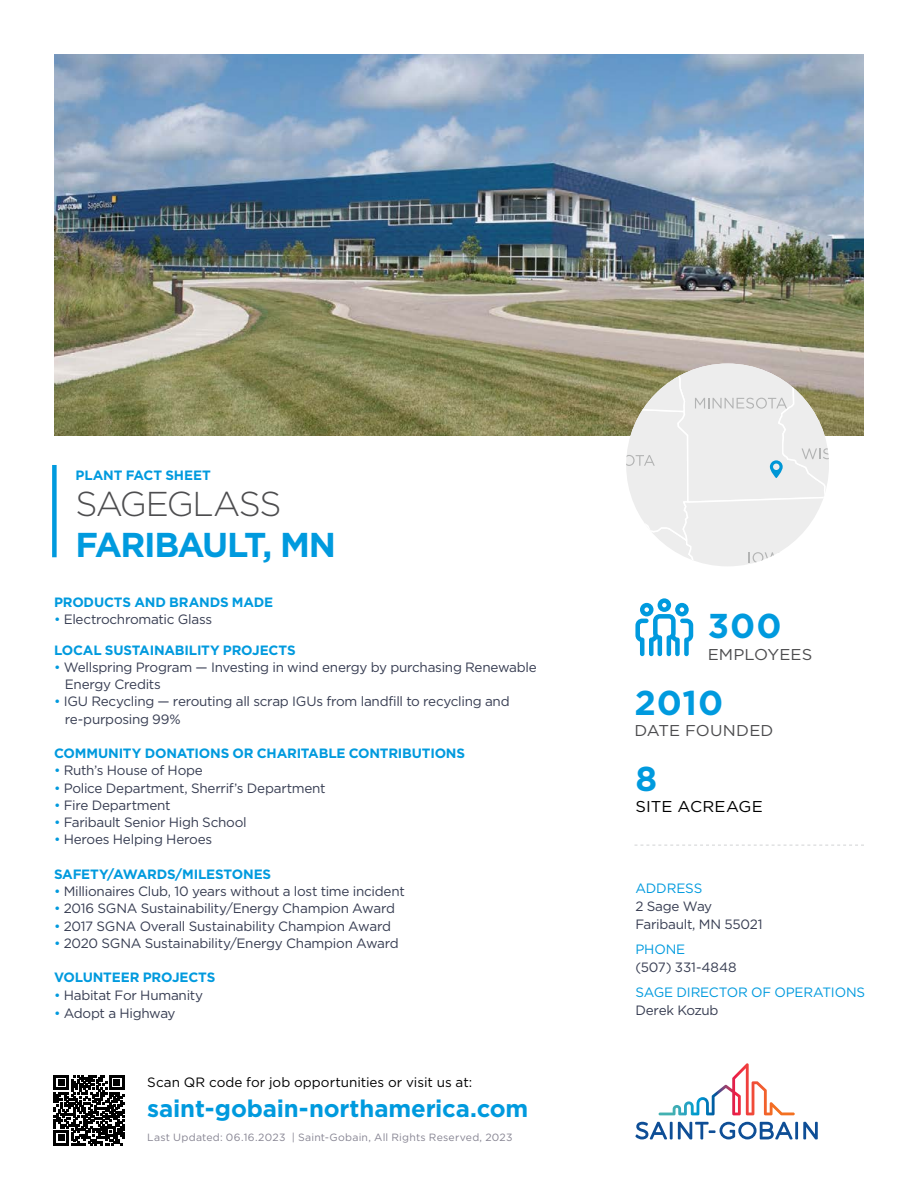
<style>
.page{position:relative;width:918px;height:1188px;background:#fff}
.page>*{position:absolute;margin:0;border:0;box-sizing:border-box;transform-origin:0 0}
.body{font:700 34.5px "Gotham";letter-spacing:-.035em;color:#009ade}
.body-2{font:300 34.5px "Gotham";letter-spacing:-.04em;color:#4d4d4f}
.body-3{font:700 24px "Gotham";letter-spacing:-.005em;color:#009ade}
.body-4{font:15.6px "Gotham";color:#4d4d4f;scale:1.05 1}
.body-5{font:15.6px "Gotham";letter-spacing:.01em;color:#000;scale:1.05 1}
.body-6{font:13.5px/17.2px "Gotham";letter-spacing:-.02em;color:#373d52}
.body-7{font:700 13.5px "Gotham";letter-spacing:-.015em;color:#009ade}
.body-8{font:13.5px "Gotham";color:#000}
.body-9{font:13.5px "Gotham";letter-spacing:-.01em;color:#009ade}
.body-10{font:13.5px "Gotham";color:#373d52}
.body-11{font:10.5px "Gotham";letter-spacing:.02em;color:#868492}
.s1{color:#009ade}
</style>
<div class="page">
<img style="left:54px;top:54px;width:810px;height:381px">
<svg style="left:626px;top:364px;width:203px;height:202px;background:#e5e5e2"></svg>
<svg style="left:635px;top:598px;width:58px;height:58px"></svg>
<svg style="left:634px;top:845px;width:230px;height:1px"></svg>
<div style="left:52px;top:465px;width:5px;height:92px;background:#009ade"></div>
<svg style="left:635px;top:1122px;width:32px;height:17px"></svg>
<hr style="left:670px;top:1122px;width:3px;height:17px;background:#0e4e96">
<svg style="left:678px;top:1122px;width:115px;height:17px"></svg>
<hr style="left:795px;top:1122px;width:3px;height:17px;background:#0e4e96">
<svg style="left:803px;top:1122px;width:15px;height:17px"></svg>
<svg style="left:659px;top:1063px;width:136px;height:52px"></svg>
<svg style="left:54px;top:1075px;width:70px;height:70px"></svg>
<p class="body-7" style="left:76px;top:467px;width:137px">PLANT FACT SHEET</p>
<p class="body-2" style="left:76px;top:485px;width:208px">SAGEGLASS</p>
<p class="body" style="left:76px;top:524px;width:262px">FARIBAULT, MN</p>
<p class="body-7" style="left:54px;top:594px;width:221px">PRODUCTS AND BRANDS MADE</p>
<p class="body-6" style="left:54px;top:610px;width:160px"><span class="s1">•</span> Electrochromatic Glass</p>
<p class="body-7" style="left:54px;top:642px;width:243px">LOCAL SUSTAINABILITY PROJECTS</p>
<p class="body-6" style="left:65px;top:658px;width:473px;text-indent:-11px"><span class="s1">•</span> Wellspring Program — Investing in wind energy by purchasing Renewable<br>Energy Credits</p>
<p class="body-6" style="left:65px;top:693px;width:446px;text-indent:-11px"><span class="s1">•</span> IGU Recycling — rerouting all scrap IGUs from landfill to recycling and re-purposing 99%</p>
<p class="body-7" style="left:54px;top:745px;width:413px">COMMUNITY DONATIONS OR CHARITABLE CONTRIBUTIONS</p>
<p class="body-6" style="left:54px;top:762px;width:150px"><span class="s1">•</span> Ruth’s House of Hope</p>
<p class="body-6" style="left:54px;top:779px;width:273px"><span class="s1">•</span> Police Department, Sherrif’s Department</p>
<p class="body-6" style="left:54px;top:796px;width:118px"><span class="s1">•</span> Fire Department</p>
<p class="body-6" style="left:54px;top:813px;width:194px"><span class="s1">•</span> Faribault Senior High School</p>
<p class="body-6" style="left:54px;top:831px;width:160px"><span class="s1">•</span> Heroes Helping Heroes</p>
<p class="body-7" style="left:54px;top:866px;width:219px">SAFETY/AWARDS/MILESTONES</p>
<p class="body-6" style="left:54px;top:882px;width:352px"><span class="s1">•</span> Millionaires Club, 10 years without a lost time incident</p>
<p class="body-6" style="left:54px;top:900px;width:342px"><span class="s1">•</span> 2016 SGNA Sustainability/Energy Champion Award</p>
<p class="body-6" style="left:54px;top:917px;width:339px"><span class="s1">•</span> 2017 SGNA Overall Sustainability Champion Award</p>
<p class="body-6" style="left:54px;top:934px;width:346px"><span class="s1">•</span> 2020 SGNA Sustainability/Energy Champion Award</p>
<p class="body-7" style="left:54px;top:970px;width:163px">VOLUNTEER PROJECTS</p>
<p class="body-6" style="left:54px;top:986px;width:151px"><span class="s1">•</span> Habitat For Humanity</p>
<p class="body-6" style="left:54px;top:1004px;width:123px"><span class="s1">•</span> Adopt a Highway</p>
<p class="body-8" style="left:147px;top:1075px;width:326px">Scan QR code for job opportunities or visit us at:</p>
<p class="body-3" style="left:147px;top:1095px;width:383px">saint-gobain-northamerica.com</p>
<p class="body-11" style="left:147px;top:1131px;width:367px">Last Updated: 06.16.2023 | Saint-Gobain, All Rights Reserved, 2023</p>
<p class="body" style="left:708px;top:606px;width:75px">300</p>
<p class="body-4" style="left:708px;top:645px;width:101px">EMPLOYEES</p>
<p class="body" style="left:634px;top:683px;width:90px">2010</p>
<p class="body-4" style="left:634px;top:722px;width:134px">DATE FOUNDED</p>
<p class="body" style="left:635px;top:759px;width:23px">8</p>
<p class="body-5" style="left:635px;top:798px;width:123px">SITE ACREAGE</p>
<p class="body-9" style="left:635px;top:881px;width:68px">ADDRESS</p>
<p class="body-6" style="left:635px;top:897px;width:129px;line-height:18px">2 Sage Way<br>Faribault, MN 55021</p>
<p class="body-9" style="left:635px;top:942px;width:51px">PHONE</p>
<p class="body-10" style="left:635px;top:960px;width:103px">(507) 331-4848</p>
<p class="body-9" style="left:635px;top:984px;width:231px">SAGE DIRECTOR OF OPERATIONS</p>
<p class="body-6" style="left:635px;top:1001px;width:85px">Derek Kozub</p>
</div>
